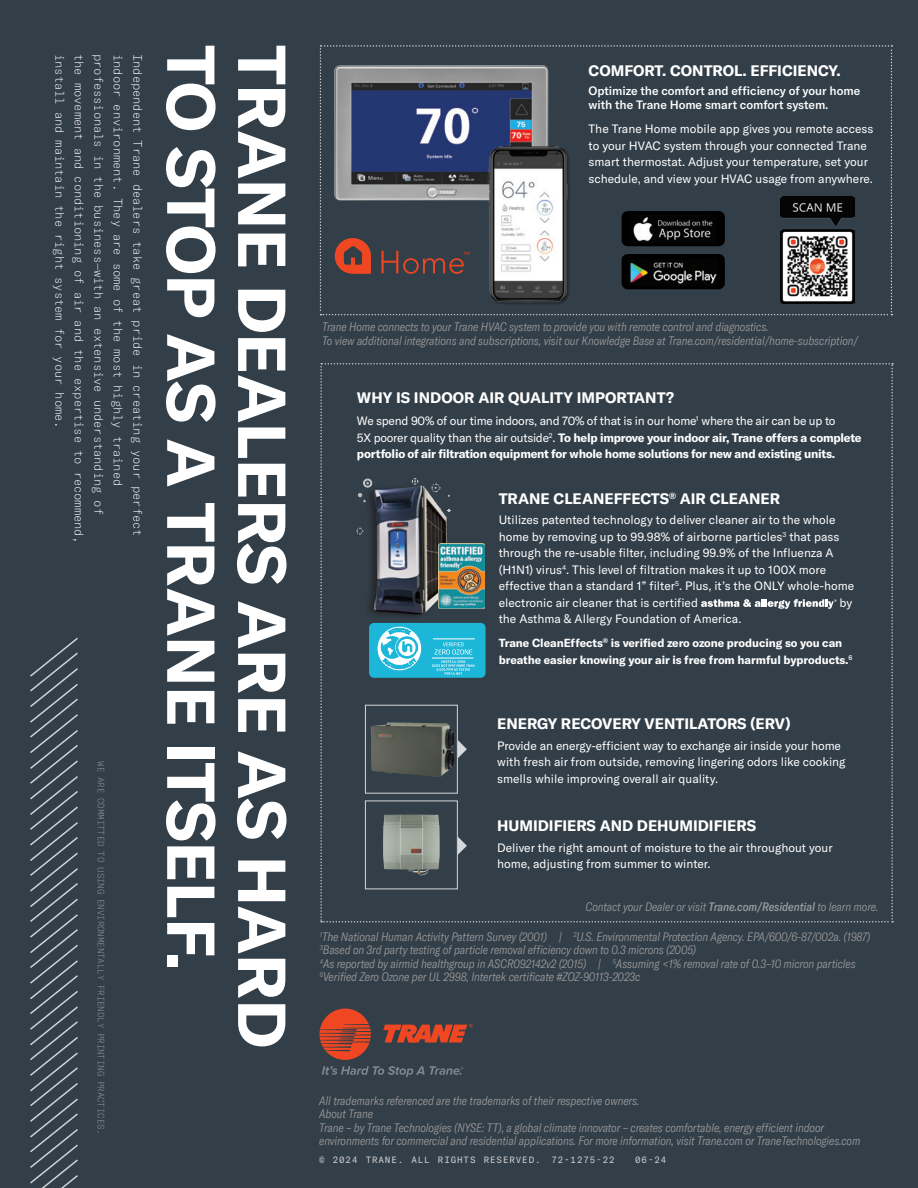
<style>
.page{position:relative;width:918px;height:1188px;background:#323e48}
.page>*{position:absolute;margin:0;border:0;box-sizing:border-box;transform-origin:0 0}
.t1{font:700 66.6px "GT America";letter-spacing:-.01em;color:#fff}
.BK_Cover_Subhead{font:700 15px "GT America";color:#fff}
.BK_Cover_Disclaimer{font:italic 300 condensed 12px/13.5px "GT America";letter-spacing:-.005em;color:#989999}
.BK_Cover_Text{font:12px/16.5px "GT America";color:#fff}
.t2{font:100 12px "GT America Mono";letter-spacing:-.02em;color:#fff}
.BK_Cover_Text-2{font:700 12px/16.5px "GT America";letter-spacing:-.02em;color:#fff}
.BK_Cover_Runing_Head{font:500 12px/14.4px "GT America";letter-spacing:-.005em;color:#fff}
.BK_Cover_Runing_Head-2{font:700 11.55px/16.5px "GT America";letter-spacing:-.005em;color:#fff}
.Environmental_Printing{font:100 9px "GT America Mono";letter-spacing:-.02em;color:#989999}
.Copyright_-_Back_Cover{font:9px "GT America Mono";letter-spacing:.095em;color:#d1d3d4}
.s1{font-weight:400}
.s2{font-weight:500}
</style>
<div class="page">
<svg style="left:30px;top:638px;width:48px;height:550px"></svg>
<svg style="left:320px;top:1009px;width:51px;height:51px"></svg>
<svg style="left:383px;top:1024px;width:90px;height:19px"></svg>
<svg style="left:322px;top:1066px;width:141px;height:11px"></svg>
<svg style="left:320px;top:363px;width:573px;height:559px"></svg>
<div style="left:369px;top:623px;width:117px;height:55px;border:1px solid #1cb7d9;border-radius:4px"></div>
<svg style="left:320px;top:45px;width:572px;height:270px"></svg>
<img style="left:780px;top:196px;width:75px;height:108px">
<p class="t2" style="left:66px;top:54px;width:376px;rotate:90deg">install and maintain the right system for your home.</p>
<p class="t2" style="left:86px;top:54px;width:491px;rotate:90deg">the movement and conditioning of air and the expertise to recommend,</p>
<p class="t2" style="left:105px;top:54px;width:463px;rotate:90deg">professionals in the business—with an extensive understanding of</p>
<p class="t2" style="left:125px;top:54px;width:434px;rotate:90deg">indoor environment. They are some of the most highly trained</p>
<p class="t2" style="left:144px;top:54px;width:484px;rotate:90deg">Independent Trane dealers take great pride in creating your perfect</p>
<p class="t1" style="left:232px;top:45px;width:927px;rotate:90deg">TO STOP AS A TRANE ITSELF.</p>
<p class="t1" style="left:303px;top:45px;width:1005px;rotate:90deg">TRANE DEALERS ARE AS HARD</p>
<p class="Environmental_Printing" style="left:106px;top:761px;width:375px;rotate:90deg">WE ARE COMMITTED TO USING ENVIRONMENTALLY FRIENDLY PRINTING PRACTICES.</p>
<p class="BK_Cover_Subhead" style="left:589px;top:62px;width:254px">COMFORT. CONTROL. EFFICIENCY.</p>
<p class="BK_Cover_Runing_Head" style="left:589px;top:84px;width:273px">Optimize the comfort and efficiency of your home with the Trane Home smart comfort system.</p>
<p class="BK_Cover_Text" style="left:589px;top:121px;width:286px">The Trane Home mobile app gives you remote access to your HVAC system through your connected Trane smart thermostat. Adjust your temperature, set your schedule, and view your HVAC usage from anywhere.</p>
<p class="BK_Cover_Disclaimer" style="left:322px;top:320px;width:448px">Trane Home connects to your Trane HVAC system to provide you with remote control and diagnostics.</p>
<p class="BK_Cover_Disclaimer" style="left:322px;top:334px;width:538px">To view additional integrations and subscriptions, visit our Knowledge Base at Trane.com/residential/home-subscription/</p>
<p class="BK_Cover_Subhead" style="left:357px;top:389px;width:319px">WHY IS INDOOR AIR QUALITY IMPORTANT?</p>
<p class="BK_Cover_Text-2" style="left:357px;top:413px;width:506px"><span class="s1">We spend 90% of our time indoors, and 70% of that is in our home</span><sup>1</sup> <span class="s1">where the air can be up to<br>5X poorer quality than the air outside</span><sup>2</sup><span class="s1">.</span> To help improve your indoor air, Trane offers a complete portfolio of air filtration equipment for whole home solutions for new and existing units.</p>
<p class="BK_Cover_Subhead" style="left:499px;top:489px;width:283px">TRANE CLEANEFFECTS<sup>®</sup> AIR CLEANER</p>
<p class="BK_Cover_Text" style="left:499px;top:512px;width:357px">Utilizes patented technology to deliver cleaner air to the whole home by removing up to 99.98% of airborne particles<sup>3</sup> that pass through the re-usable filter, including 99.9% of the Influenza A (H1N1) virus<sup>4</sup>. This level of filtration makes it up to 100X more effective than a standard 1” filter<sup>5</sup>. Plus, it’s the ONLY whole-home electronic air cleaner that is certified</p>
<p class="BK_Cover_Text" style="left:840px;top:594px;width:14px">by</p>
<p class="BK_Cover_Text" style="left:499px;top:611px;width:244px">the Asthma &amp; Allergy Foundation of America.</p>
<p class="BK_Cover_Runing_Head-2" style="left:499px;top:635px;width:355px">Trane CleanEffects<sup>®</sup> is verified zero ozone producing so you can breathe easier knowing your air is free from harmful byproducts.<sup>6</sup></p>
<p class="BK_Cover_Subhead" style="left:497px;top:714px;width:295px">ENERGY RECOVERY VENTILATORS (ERV)</p>
<p class="BK_Cover_Text" style="left:497px;top:738px;width:345px">Provide an energy-efficient way to exchange air inside your home</p>
<p class="BK_Cover_Text" style="left:497px;top:754px;width:350px">with fresh air from outside, removing lingering odors like cooking smells while improving overall air quality.</p>
<p class="BK_Cover_Subhead" style="left:497px;top:816px;width:260px">HUMIDIFIERS AND DEHUMIDIFIERS</p>
<p class="BK_Cover_Text" style="left:497px;top:839px;width:337px">Deliver the right amount of moisture to the air throughout your home, adjusting from summer to winter.</p>
<p class="BK_Cover_Disclaimer" style="left:585px;top:900px;width:294px">Contact your Dealer or visit <span class="s2">Trane.com/Residential</span> to learn more.</p>
<p class="BK_Cover_Disclaimer" style="left:320px;top:930px;width:552px"><sup>1</sup>The National Human Activity Pattern Survey (2001) | <sup>2</sup>U.S. Environmental Protection Agency. EPA/600/6-87/002a. (1987)</p>
<p class="BK_Cover_Disclaimer" style="left:320px;top:943px;width:378px"><sup>3</sup>Based on 3rd party testing of particle removal efficiency down to 0.3 microns (2005)</p>
<p class="BK_Cover_Disclaimer" style="left:320px;top:957px;width:538px"><sup>4</sup>As reported by airmid healthgroup in ASCR092142v2 (2015) | <sup>5</sup>Assuming &lt;1% removal rate of 0.3–10 micron particles</p>
<p class="BK_Cover_Disclaimer" style="left:320px;top:970px;width:322px"><sup>6</sup>Verified Zero Ozone per UL 2998, Intertek certificate #ZOZ-90113-2023c</p>
<p class="BK_Cover_Disclaimer" style="left:319px;top:1094px;width:322px">All trademarks referenced are the trademarks of their respective owners.</p>
<p class="BK_Cover_Disclaimer" style="left:319px;top:1107px;width:55px">About Trane</p>
<p class="BK_Cover_Disclaimer" style="left:319px;top:1121px;width:543px">Trane – by Trane Technologies (NYSE: TT), a global climate innovator – creates comfortable, energy efficient indoor environments for commercial and residential applications. For more information, visit Trane.com or TraneTechnologies.com</p>
<p class="Copyright_-_Back_Cover" style="left:319px;top:1155px;width:297px">© 2024 TRANE. ALL RIGHTS RESERVED. 72-1275-22</p>
<p class="Copyright_-_Back_Cover" style="left:635px;top:1155px;width:33px">06-24</p>
</div>
